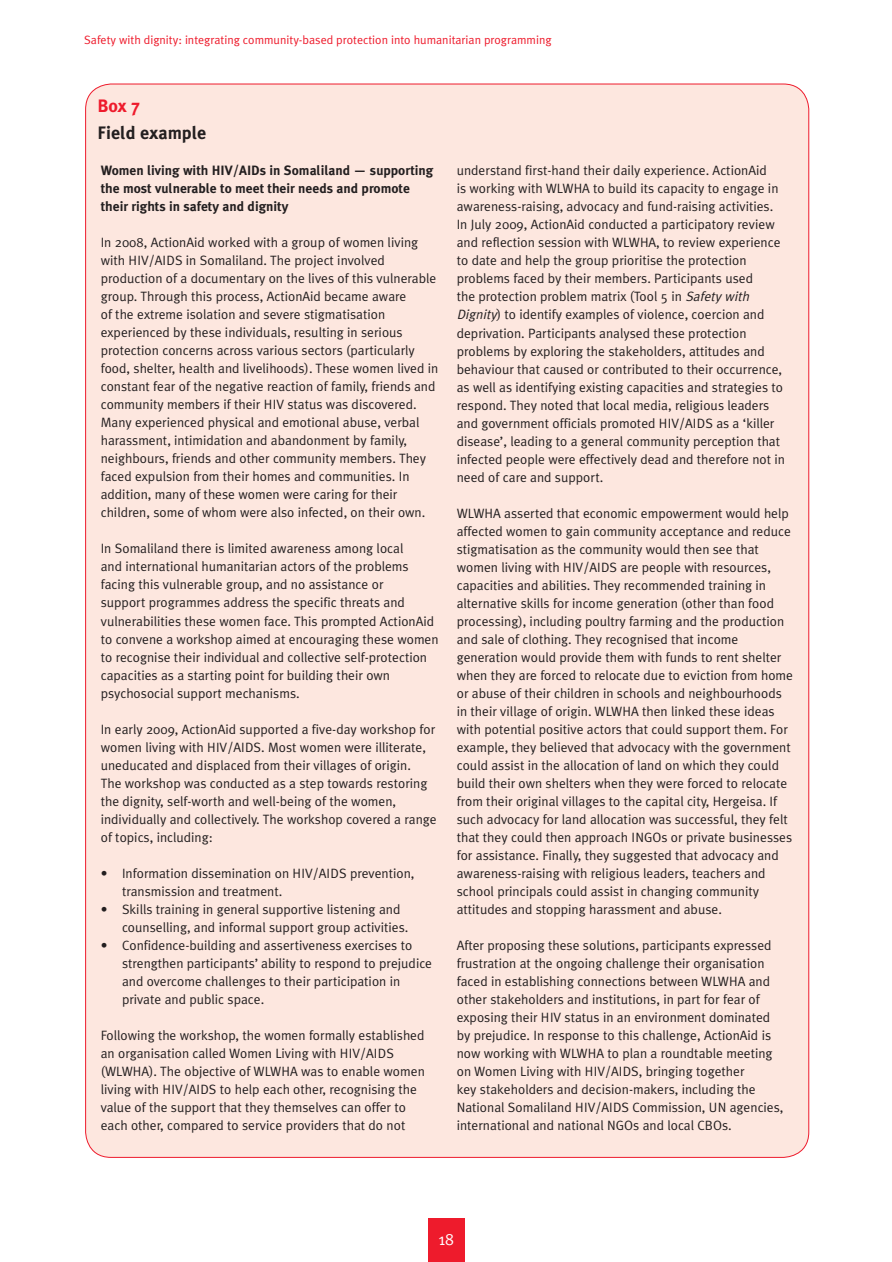
<style>
.page{position:relative;width:892px;height:1262px;background:#fff}
.page>*{position:absolute;margin:0;border:0;box-sizing:border-box;transform-origin:0 0}
.t1{font:700 18px "Meta Plus";color:#231f20}
.t2{font:700 18px "Meta Plus";color:#ee1b2c}
.t3{font:16.5px "Meta";color:#fff}
.t4{font:13.5px/18px "Meta Plus Normal";color:#231f20}
.t5{font:700 13.5px/18px "Meta Plus";color:#231f20}
.t6{font:12px "Meta Plus Normal";color:#ee1b2c}
.s1{font-style:italic}
</style>
<div class="page">
<div style="left:427px;top:1218px;width:37px;height:43px;background:#ee1b2c"></div>
<div style="left:86px;top:84px;width:722px;height:1073px;background:#fde7df;border-radius:26px"></div>
<p class="t6" style="left:84px;top:33px;width:468px">Safety with dignity: integrating community-based protection into humanitarian programming</p>
<h1 class="t2" style="left:97px;top:95px;width:43px">Box 7</h1>
<h1 class="t1" style="left:97px;top:122px;width:110px">Field example</h1>
<p class="t5" style="left:101px;top:161px;width:334px">Women living with HIV/AIDs in Somaliland — supporting the most vulnerable to meet their needs and promote their rights in safety and dignity</p>
<p class="t4" style="left:101px;top:233px;width:339px">In 2008, ActionAid worked with a group of women living with HIV/AIDS in Somaliland. The project involved production of a documentary on the lives of this vulnerable group. Through this process, ActionAid became aware<br>of the extreme isolation and severe stigmatisation experienced by these individuals, resulting in serious protection concerns across various sectors (particularly food, shelter, health and livelihoods). These women lived in constant fear of the negative reaction of family, friends and community members if their HIV status was discovered.<br>Many experienced physical and emotional abuse, verbal harassment, intimidation and abandonment by family, neighbours, friends and other community members. They faced expulsion from their homes and communities. In addition, many of these women were caring for their children, some of whom were also infected, on their own.</p>
<p class="t4" style="left:101px;top:539px;width:339px">In Somaliland there is limited awareness among local<br>and international humanitarian actors of the problems facing this vulnerable group, and no assistance or<br>support programmes address the specific threats and vulnerabilities these women face. This prompted ActionAid to convene a workshop aimed at encouraging these women to recognise their individual and collective self-protection capacities as a starting point for building their own psychosocial support mechanisms.</p>
<p class="t4" style="left:101px;top:719px;width:337px">In early 2009, ActionAid supported a five-day workshop for women living with HIV/AIDS. Most women were illiterate, uneducated and displaced from their villages of origin.<br>The workshop was conducted as a step towards restoring the dignity, self-worth and well-being of the women, individually and collectively. The workshop covered a range of topics, including:</p>
<p class="t4" style="left:122px;top:863px;width:294px;text-indent:-21px">• Information dissemination on HIV/AIDS prevention, transmission and treatment.</p>
<p class="t4" style="left:122px;top:899px;width:288px;text-indent:-21px">• Skills training in general supportive listening and counselling, and informal support group activities.</p>
<p class="t4" style="left:122px;top:935px;width:311px;text-indent:-21px">• Confidence-building and assertiveness exercises to strengthen participants’ ability to respond to prejudice and overcome challenges to their participation in private and public space.</p>
<p class="t4" style="left:101px;top:1025px;width:325px">Following the workshop, the women formally established an organisation called Women Living with HIV/AIDS (WLWHA). The objective of WLWHA was to enable women living with HIV/AIDS to help each other, recognising the value of the support that they themselves can offer to each other, compared to service providers that do not</p>
<p class="t4" style="left:456px;top:161px;width:330px">understand first-hand their daily experience. ActionAid<br>is working with WLWHA to build its capacity to engage in awareness-raising, advocacy and fund-raising activities.<br>In July 2009, ActionAid conducted a participatory review and reflection session with WLWHA, to review experience to date and help the group prioritise the protection problems faced by their members. Participants used<br>the protection problem matrix (Tool 5 in <span class="s1">Safety with Dignity</span>) to identify examples of violence, coercion and deprivation. Participants analysed these protection problems by exploring the stakeholders, attitudes and behaviour that caused or contributed to their occurrence, as well as identifying existing capacities and strategies to respond. They noted that local media, religious leaders and government officials promoted HIV/AIDS as a ‘killer disease’, leading to a general community perception that infected people were effectively dead and therefore not in need of care and support.</p>
<p class="t4" style="left:456px;top:503px;width:338px">WLWHA asserted that economic empowerment would help affected women to gain community acceptance and reduce stigmatisation as the community would then see that women living with HIV/AIDS are people with resources, capacities and abilities. They recommended training in alternative skills for income generation (other than food processing), including poultry farming and the production and sale of clothing. They recognised that income generation would provide them with funds to rent shelter when they are forced to relocate due to eviction from home or abuse of their children in schools and neighbourhoods in their village of origin. WLWHA then linked these ideas with potential positive actors that could support them. For example, they believed that advocacy with the government could assist in the allocation of land on which they could build their own shelters when they were forced to relocate from their original villages to the capital city, Hergeisa. If such advocacy for land allocation was successful, they felt that they could then approach INGOs or private businesses for assistance. Finally, they suggested that advocacy and awareness-raising with religious leaders, teachers and school principals could assist in changing community attitudes and stopping harassment and abuse.</p>
<p class="t4" style="left:456px;top:935px;width:328px">After proposing these solutions, participants expressed frustration at the ongoing challenge their organisation faced in establishing connections between WLWHA and other stakeholders and institutions, in part for fear of exposing their HIV status in an environment dominated by prejudice. In response to this challenge, ActionAid is now working with WLWHA to plan a roundtable meeting on Women Living with HIV/AIDS, bringing together<br>key stakeholders and decision-makers, including the National Somaliland HIV/AIDS Commission, UN agencies, international and national NGOs and local CBOs.</p>
<p class="t3" style="left:438px;top:1229px;width:8px">18</p>
</div>
